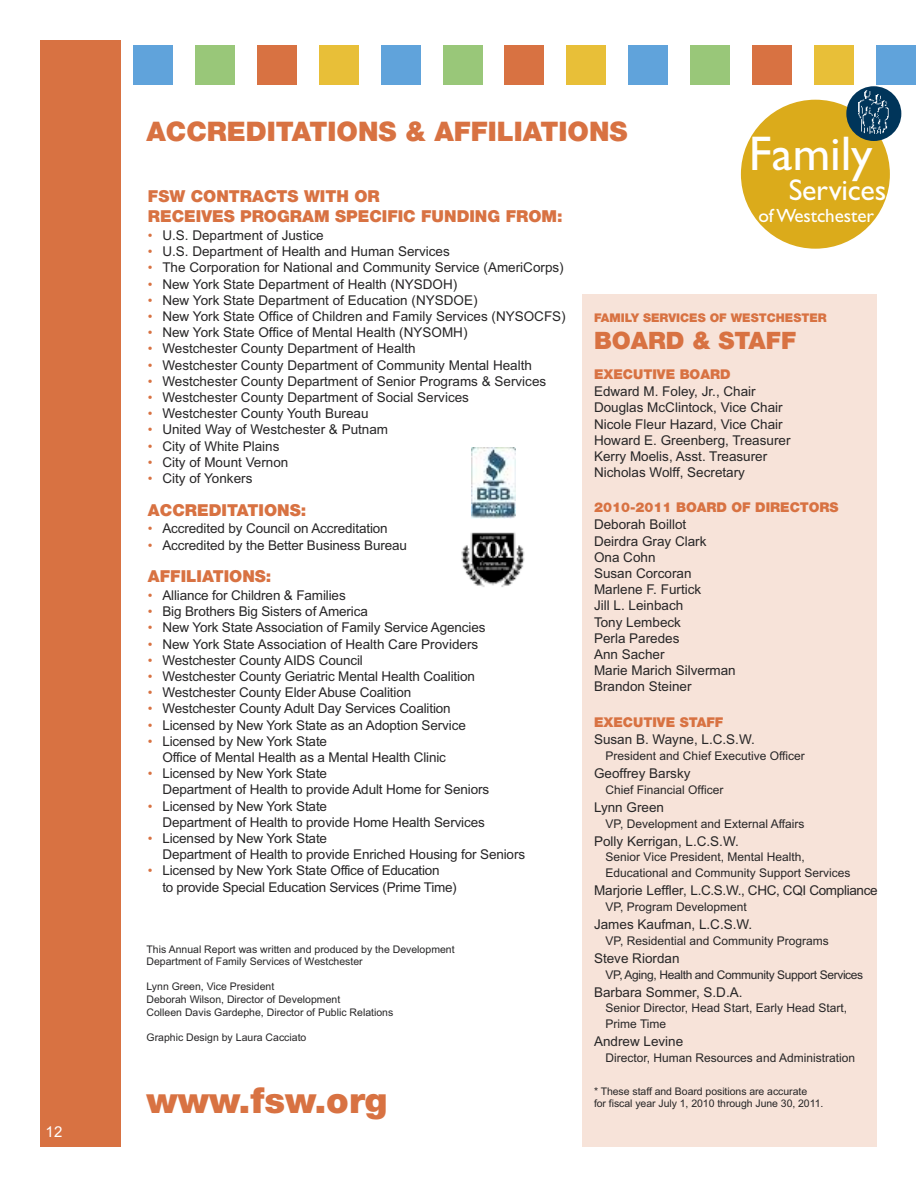
<style>
.page{position:relative;width:918px;height:1188px;background:#fff}
.page>*{position:absolute;margin:0;border:0;box-sizing:border-box;transform-origin:0 0}
.t1{font:54px "Zapf Dingbats";color:#60a3db}
.t2{font:48.75px "Gill Sans";color:#fff}
.t3{font:900 36px "Helvetica Neue";color:#d87242}
.t4{font:30px "Gill Sans";letter-spacing:-.01em;color:#fff}
.t5{font:900 27px "Helvetica Neue";color:#d87242}
.t6{font:900 24px "Helvetica Neue";color:#d87242}
.t7{font:19.05px "Gill Sans";letter-spacing:-.005em;color:#fff}
.t8{font:900 16.5px/19.8px "Helvetica Neue";color:#d87242}
.t9{font:15px "Arial";color:#fff}
.t10{font:13.5px/16.2px "Arial";color:#272627}
.t11{font:13.5px/16.2px "Arial";letter-spacing:-.02em;color:#272627}
.t12{font:900 13.5px "Helvetica Neue";color:#d87242}
.t13{font:12px/15.5px "Arial";color:#272627}
.t14{font:12px "Arial";letter-spacing:-.03em;color:#272627}
.t15{font:900 12px "Helvetica Neue";color:#d87242}
.t16{font:10.5px/12.6px "Arial";color:#272627}
.s1{color:#99c779}
.s2{color:#d87242}
.s3{color:#e8bf38}
</style>
<div class="page">
<div style="left:40px;top:40px;width:82px;height:1108px;background:#d87242"></div>
<div style="left:741px;top:100px;width:149px;height:149px;background:#dbab1b;border-radius:50%"></div>
<div style="left:846px;top:86px;width:55px;height:55px;background:#00355a;border-radius:50%"></div>
<img style="left:852px;top:89px;width:44px;height:47px">
<img style="left:461px;top:532px;width:64px;height:55px">
<div style="left:582px;top:294px;width:295px;height:852px;background:#f7e3d9"></div>
<img style="left:471px;top:447px;width:44px;height:72px">
<p class="t9" style="left:46px;top:1123px;width:18px">12</p>
<h1 class="t1" style="left:133px;top:28px;width:785px">■<span class="s1">■</span><span class="s2">■</span><span class="s3">■</span>■<span class="s1">■</span><span class="s2">■</span><span class="s3">■</span>■<span class="s1">■</span><span class="s2">■</span><span class="s3">■</span>■</h1>
<h3 class="t5" style="left:146px;top:121px;width:483px">ACCREDITATIONS &amp; AFFILIATIONS</h3>
<h2 class="t2" style="left:749px;top:124px;width:125px">Family</h2>
<h3 class="t4" style="left:789px;top:172px;width:99px">Services</h3>
<h3 class="t7" style="left:758px;top:205px;width:117px">ofWestchester</h3>
<p class="t8" style="left:148px;top:188px;width:416px">FSW CONTRACTS WITH OR<br>RECEIVES PROGRAM SPECIFIC FUNDING FROM:</p>
<p class="t10" style="left:148px;top:227px;width:177px"><span class="s2">•</span> U.S. Department of Justice</p>
<p class="t10" style="left:148px;top:243px;width:303px"><span class="s2">•</span> U.S. Department of Health and Human Services</p>
<p class="t10" style="left:148px;top:260px;width:417px"><span class="s2">•</span> The Corporation for National and Community Service (AmeriCorps)</p>
<p class="t10" style="left:148px;top:276px;width:311px"><span class="s2">•</span> New York State Department of Health (NYSDOH)</p>
<p class="t10" style="left:148px;top:292px;width:331px"><span class="s2">•</span> New York State Department of Education (NYSDOE)</p>
<p class="t10" style="left:148px;top:308px;width:419px"><span class="s2">•</span> New York State Office of Children and Family Services (NYSOCFS)</p>
<p class="t10" style="left:148px;top:324px;width:321px"><span class="s2">•</span> New York State Office of Mental Health (NYSOMH)</p>
<p class="t10" style="left:148px;top:341px;width:269px"><span class="s2">•</span> Westchester County Department of Health</p>
<p class="t10" style="left:148px;top:357px;width:386px"><span class="s2">•</span> Westchester County Department of Community Mental Health</p>
<p class="t10" style="left:148px;top:373px;width:400px"><span class="s2">•</span> Westchester County Department of Senior Programs &amp; Services</p>
<p class="t10" style="left:148px;top:389px;width:323px"><span class="s2">•</span> Westchester County Department of Social Services</p>
<p class="t10" style="left:148px;top:405px;width:222px"><span class="s2">•</span> Westchester County Youth Bureau</p>
<p class="t10" style="left:148px;top:422px;width:242px"><span class="s2">•</span> United Way of Westchester &amp; Putnam</p>
<p class="t10" style="left:148px;top:438px;width:133px"><span class="s2">•</span> City of White Plains</p>
<p class="t10" style="left:148px;top:454px;width:142px"><span class="s2">•</span> City of Mount Vernon</p>
<p class="t10" style="left:148px;top:470px;width:106px"><span class="s2">•</span> City of Yonkers</p>
<p class="t8" style="left:148px;top:501px;width:160px">ACCREDITATIONS:</p>
<p class="t10" style="left:148px;top:521px;width:241px"><span class="s2">•</span> Accredited by Council on Accreditation</p>
<p class="t10" style="left:148px;top:537px;width:261px"><span class="s2">•</span> Accredited by the Better Business Bureau</p>
<p class="t8" style="left:148px;top:568px;width:125px">AFFILIATIONS:</p>
<p class="t10" style="left:148px;top:587px;width:199px"><span class="s2">•</span> Alliance for Children &amp; Families</p>
<p class="t10" style="left:148px;top:603px;width:221px"><span class="s2">•</span> Big Brothers Big Sisters of America</p>
<p class="t10" style="left:148px;top:620px;width:339px"><span class="s2">•</span> New York State Association of Family Service Agencies</p>
<p class="t10" style="left:148px;top:636px;width:332px"><span class="s2">•</span> New York State Association of Health Care Providers</p>
<p class="t10" style="left:148px;top:652px;width:216px"><span class="s2">•</span> Westchester County AIDS Council</p>
<p class="t10" style="left:148px;top:668px;width:328px"><span class="s2">•</span> Westchester County Geriatric Mental Health Coalition</p>
<p class="t10" style="left:148px;top:684px;width:265px"><span class="s2">•</span> Westchester County Elder Abuse Coalition</p>
<p class="t10" style="left:148px;top:701px;width:304px"><span class="s2">•</span> Westchester County Adult Day Services Coalition</p>
<p class="t10" style="left:148px;top:717px;width:319px"><span class="s2">•</span> Licensed by New York State as an Adoption Service</p>
<p class="t10" style="left:162px;top:733px;width:285px;text-indent:-14px"><span class="s2">•</span> Licensed by New York State<br>Office of Mental Health as a Mental Health Clinic</p>
<p class="t10" style="left:162px;top:765px;width:328px;text-indent:-14px"><span class="s2">•</span> Licensed by New York State<br>Department of Health to provide Adult Home for Seniors</p>
<p class="t10" style="left:162px;top:798px;width:324px;text-indent:-14px"><span class="s2">•</span> Licensed by New York State<br>Department of Health to provide Home Health Services</p>
<p class="t10" style="left:162px;top:830px;width:364px;text-indent:-14px"><span class="s2">•</span> Licensed by New York State<br>Department of Health to provide Enriched Housing for Seniors</p>
<p class="t11" style="left:162px;top:863px;width:296px;text-indent:-14px"><span class="s2">•</span> Licensed by New York State Office of Education<br>to provide Special Education Services (Prime Time)</p>
<p class="t15" style="left:594px;top:314px;width:234px">FAMILY SERVICES OF WESTCHESTER</p>
<h3 class="t6" style="left:594px;top:332px;width:204px">BOARD &amp; STAFF</h3>
<p class="t12" style="left:594px;top:370px;width:138px">EXECUTIVE BOARD</p>
<p class="t10" style="left:594px;top:383px;width:198px">Edward M. Foley, Jr., Chair<br>Douglas McClintock, Vice Chair<br>Nicole Fleur Hazard, Vice Chair<br>Howard E. Greenberg, Treasurer<br>Kerry Moelis, Asst. Treasurer<br>Nicholas Wolff, Secretary</p>
<p class="t12" style="left:594px;top:503px;width:246px">2010-2011 BOARD OF DIRECTORS</p>
<p class="t10" style="left:594px;top:517px;width:143px">Deborah Boillot<br>Deirdra Gray Clark<br>Ona Cohn<br>Susan Corcoran<br>Marlene F. Furtick<br>Jill L. Leinbach<br>Tony Lembeck<br>Perla Paredes<br>Ann Sacher<br>Marie Marich Silverman<br>Brandon Steiner</p>
<p class="t12" style="left:594px;top:717px;width:131px">EXECUTIVE STAFF</p>
<p class="t10" style="left:594px;top:731px;width:162px">Susan B. Wayne, L.C.S.W.</p>
<p class="t13" style="left:606px;top:748px;width:201px">President and Chief Executive Officer</p>
<p class="t10" style="left:594px;top:765px;width:98px">Geoffrey Barsky</p>
<p class="t13" style="left:606px;top:782px;width:119px">Chief Financial Officer</p>
<p class="t10" style="left:594px;top:799px;width:72px">Lynn Green</p>
<p class="t13" style="left:606px;top:816px;width:201px">VP, Development and External Affairs</p>
<p class="t10" style="left:594px;top:833px;width:146px">Polly Kerrigan, L.C.S.W.</p>
<p class="t13" style="left:606px;top:849px;width:246px">Senior Vice President, Mental Health,<br>Educational and Community Support Services</p>
<p class="t11" style="left:594px;top:882px;width:285px">Marjorie Leffler, L.C.S.W., CHC, CQI Compliance</p>
<p class="t13" style="left:606px;top:899px;width:143px">VP, Program Development</p>
<p class="t10" style="left:594px;top:916px;width:160px">James Kaufman, L.C.S.W.</p>
<p class="t13" style="left:606px;top:933px;width:225px">VP, Residential and Community Programs</p>
<p class="t10" style="left:594px;top:950px;width:87px">Steve Riordan</p>
<p class="t14" style="left:606px;top:968px;width:259px">VP, Aging, Health and Community Support Services</p>
<p class="t10" style="left:594px;top:985px;width:150px">Barbara Sommer, S.D.A.</p>
<p class="t13" style="left:606px;top:1001px;width:243px">Senior Director, Head Start, Early Head Start,<br>Prime Time</p>
<p class="t10" style="left:594px;top:1033px;width:91px">Andrew Levine</p>
<p class="t13" style="left:606px;top:1050px;width:251px">Director, Human Resources and Administration</p>
<p class="t16" style="left:594px;top:1085px;width:231px;line-height:12px">* These staff and Board positions are accurate<br>for fiscal year July 1, 2010 through June 30, 2011.</p>
<p class="t16" style="left:146px;top:943px;width:310px">This Annual Report was written and produced by the Development<br>Department of Family Services of Westchester</p>
<p class="t16" style="left:147px;top:981px;width:248px">Lynn Green, Vice President<br>Deborah Wilson, Director of Development<br>Colleen Davis Gardephe, Director of Public Relations</p>
<p class="t16" style="left:147px;top:1031px;width:161px">Graphic Design by Laura Cacciato</p>
<h3 class="t3" style="left:146px;top:1087px;width:243px">www.fsw.org</h3>
</div>
